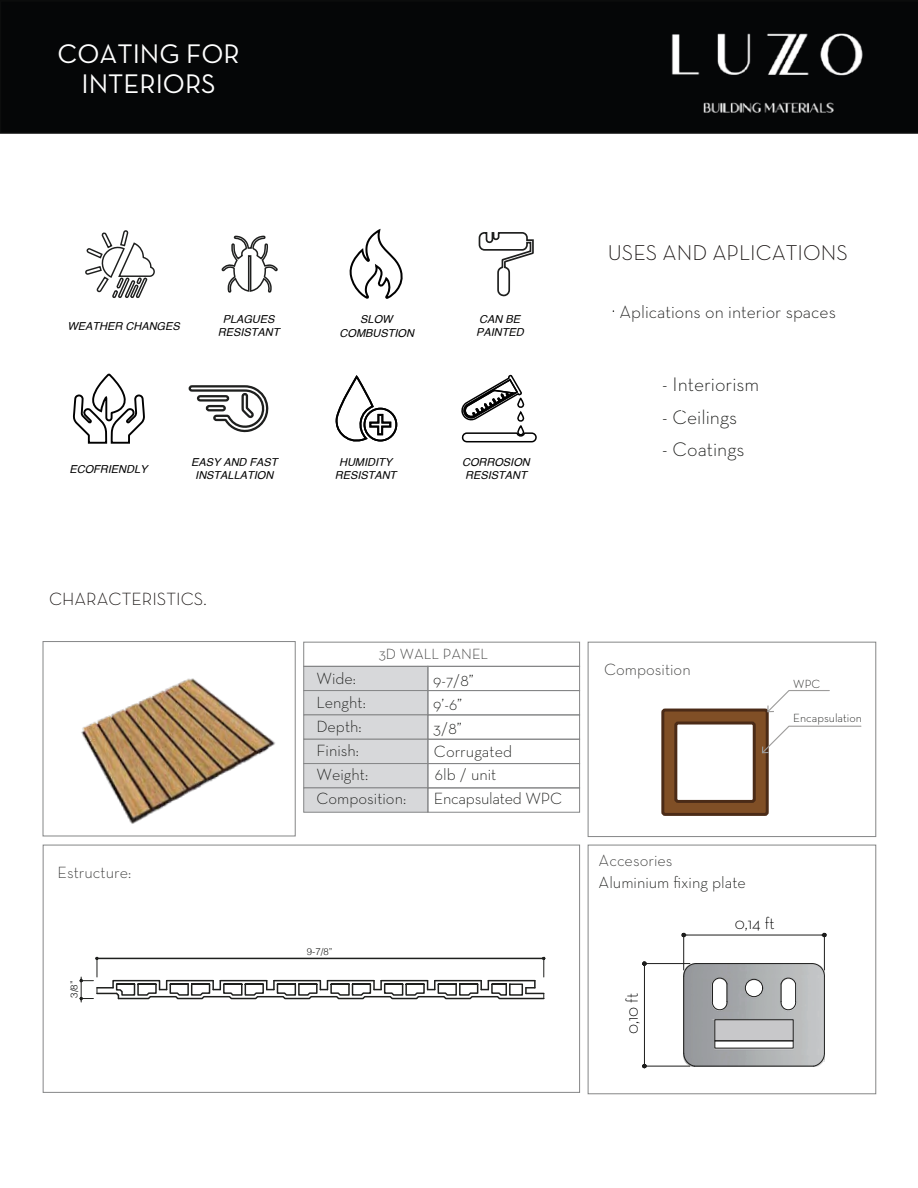
<style>
.page{position:relative;width:918px;height:1188px;background:#fff}
.page>*{position:absolute;margin:0;border:0;box-sizing:border-box;transform-origin:0 0}
.t1{font:27.3px/30.3px "Neutra Text";color:#fff;text-align:center}
.t2{font:300 21.75px "Neutra Text";color:#191413}
.t3{font:300 19.95px "Neutra Text";color:#1e1f1d}
.t4{font:300 18px "Neutra Text";color:#1d1d1c}
.t5{font:300 18px "Neutra Text";color:#191413}
.t6{font:300 16.65px "Neutra Text";color:#010101}
.t7{font:300 16.5px/24px "Neutra Text";color:#1e1f1d}
.t8{font:300 16.5px "Neutra Text";color:#3c3c3b}
.t9{font:300 15px "Neutra Text";color:#3c3c3b}
.t10{font:300 12px "Neutra Text";color:#1e1f1d}
.t11{font:italic 10.95px/13.2px "Helvetica";color:#010101;text-align:center}
.t12{font:300 9.6px "Helvetica";color:#1e1f1d}
.t13{font:300 9.6px "Helvetica";color:#010202}
</style>
<div class="page">
<div style="left:0;top:0;width:918px;height:134px;background:#050607"></div>
<div style="left:303px;top:666px;width:125px;height:25px;background:#d7d8da"></div>
<div style="left:303px;top:690px;width:125px;height:25px;background:#d7d8da;border:1px solid #858687"></div>
<div style="left:303px;top:715px;width:125px;height:25px;background:#d7d8da;border:1px solid #858687"></div>
<div style="left:303px;top:739px;width:125px;height:25px;background:#d7d8da;border:1px solid #858687"></div>
<div style="left:303px;top:763px;width:125px;height:25px;background:#d7d8da;border:1px solid #858687"></div>
<div style="left:303px;top:788px;width:125px;height:25px;background:#d7d8da;border:1px solid #858687"></div>
<div style="left:303px;top:642px;width:277px;height:25px;border:1px solid #858687"></div>
<div style="left:428px;top:690px;width:152px;height:25px;border:1px solid #858687"></div>
<div style="left:428px;top:715px;width:152px;height:25px;border:1px solid #858687"></div>
<div style="left:428px;top:739px;width:152px;height:25px;border:1px solid #858687"></div>
<div style="left:428px;top:763px;width:152px;height:25px;border:1px solid #858687"></div>
<div style="left:428px;top:788px;width:152px;height:25px;border:1px solid #858687"></div>
<div style="left:43px;top:641px;width:253px;height:195px;border:1px solid #858687"></div>
<div style="left:588px;top:845px;width:288px;height:249px;border:1px solid #858687"></div>
<div style="left:588px;top:642px;width:288px;height:195px;border:1px solid #858687"></div>
<svg style="left:335px;top:375px;width:63px;height:67px"></svg>
<svg style="left:461px;top:374px;width:76px;height:69px"></svg>
<svg style="left:73px;top:373px;width:72px;height:71px"></svg>
<svg style="left:188px;top:385px;width:81px;height:48px"></svg>
<svg style="left:221px;top:235px;width:57px;height:58px"></svg>
<svg style="left:349px;top:228px;width:54px;height:71px"></svg>
<svg style="left:478px;top:232px;width:56px;height:65px"></svg>
<svg style="left:85px;top:230px;width:70px;height:69px"></svg>
<img style="left:62px;top:643px;width:233px;height:203px">
<img style="left:684px;top:964px;width:140px;height:102px">
<svg style="left:714px;top:1019px;width:80px;height:23px"></svg>
<hr style="left:696px;top:963px;width:116px;height:1px;background:#1d1d1c">
<svg style="left:811px;top:963px;width:14px;height:14px"></svg>
<hr style="left:824px;top:976px;width:1px;height:77px;background:#1d1d1c">
<svg style="left:813px;top:1052px;width:12px;height:15px"></svg>
<hr style="left:694px;top:1066px;width:120px;height:1px;background:#1d1d1c">
<svg style="left:683px;top:963px;width:14px;height:14px"></svg>
<hr style="left:683px;top:976px;width:1px;height:77px;background:#1d1d1c">
<svg style="left:683px;top:1052px;width:12px;height:15px"></svg>
<div style="left:745px;top:979px;width:18px;height:18px;border:1px solid #1d1d1c;border-radius:50%"></div>
<svg style="left:780px;top:977px;width:17px;height:34px"></svg>
<svg style="left:711px;top:977px;width:17px;height:34px"></svg>
<div style="left:715px;top:1020px;width:78px;height:21px;border:1px solid #1d1d1c"></div>
<hr style="left:824px;top:935px;width:1px;height:35px;background:#1d1d1c">
<hr style="left:683px;top:935px;width:1px;height:35px;background:#1d1d1c">
<hr style="left:687px;top:935px;width:134px;height:1px;background:#1d1d1c">
<svg style="left:821px;top:933px;width:6px;height:4px"></svg>
<svg style="left:681px;top:933px;width:6px;height:4px"></svg>
<hr style="left:644px;top:963px;width:46px;height:1px;background:#1d1d1c">
<hr style="left:644px;top:1066px;width:46px;height:1px;background:#1d1d1c">
<hr style="left:644px;top:967px;width:1px;height:96px;background:#1d1d1c">
<svg style="left:642px;top:961px;width:5px;height:6px"></svg>
<svg style="left:642px;top:1063px;width:5px;height:5px"></svg>
<img style="left:653px;top:10px;width:224px;height:117px">
<svg style="left:80px;top:957px;width:465px;height:45px"></svg>
<hr style="left:327px;top:980px;width:47px;height:1px;background:#1e1f1d">
<svg style="left:661px;top:690px;width:201px;height:126px"></svg>
<h1 class="t1" style="left:58px;top:38px;width:184px">COATING FOR<br>INTERIORS</h1>
<p class="t11" style="left:68px;top:320px;width:114px">WEATHER CHANGES</p>
<p class="t11" style="left:218px;top:313px;width:63px">PLAGUES<br>RESISTANT</p>
<p class="t11" style="left:340px;top:313px;width:76px;line-height:13.6px">SLOW<br>COMBUSTION</p>
<p class="t11" style="left:476px;top:313px;width:49px;text-align:left">CAN BE<br>PAINTED</p>
<p class="t11" style="left:70px;top:462px;width:79px">ECOFRIENDLY</p>
<p class="t11" style="left:191px;top:456px;width:88px">EASY AND FAST<br>INSTALLATION</p>
<p class="t11" style="left:335px;top:456px;width:63px">HUMIDITY<br>RESISTANT</p>
<p class="t11" style="left:462px;top:456px;width:69px;text-align:left">CORROSION<br>RESISTANT</p>
<h2 class="t2" style="left:608px;top:240px;width:241px">USES AND APLICATIONS</h2>
<h3 class="t4" style="left:620px;top:300px;width:218px">Aplications on interior spaces</h3>
<h3 class="t3" style="left:662px;top:372px;width:99px">- Interiorism</h3>
<h3 class="t3" style="left:662px;top:405px;width:77px">- Ceilings</h3>
<h3 class="t3" style="left:662px;top:437px;width:84px">- Coatings</h3>
<h3 class="t5" style="left:49px;top:588px;width:159px">CHARACTERISTICS.</h3>
<h3 class="t8" style="left:58px;top:862px;width:75px">Estructure:</h3>
<p class="t13" style="left:68px;top:998px;width:19px;rotate:-90deg">3/8”</p>
<h3 class="t9" style="left:379px;top:645px;width:111px">3D WALL PANEL</h3>
<h3 class="t7" style="left:433px;top:668px;width:42px">9-7/8”<br>9’-6”<br>3/8”</h3>
<h3 class="t7" style="left:435px;top:762px;width:63px">6lb / unit</h3>
<h3 class="t7" style="left:316px;top:666px;width:91px">Wide:<br>Lenght:<br>Depth:<br>Finish:<br>Weight:<br>Composition:</h3>
<h3 class="t7" style="left:434px;top:739px;width:80px">Corrugated</h3>
<h3 class="t7" style="left:434px;top:786px;width:130px">Encapsulated WPC</h3>
<p class="t12" style="left:307px;top:945px;width:27px">9-7/8”</p>
<h3 class="t8" style="left:604px;top:659px;width:88px">Composition</h3>
<p class="t10" style="left:793px;top:676px;width:29px">WPC</p>
<p class="t10" style="left:793px;top:710px;width:70px">Encapsulation</p>
<h3 class="t8" style="left:599px;top:851px;width:75px">Accesories</h3>
<h3 class="t7" style="left:599px;top:870px;width:149px">Aluminium fixing plate</h3>
<h3 class="t6" style="left:622px;top:1034px;width:43px;rotate:-90deg">0,10 ft</h3>
<h3 class="t6" style="left:735px;top:913px;width:41px">0,14 ft</h3>
</div>
